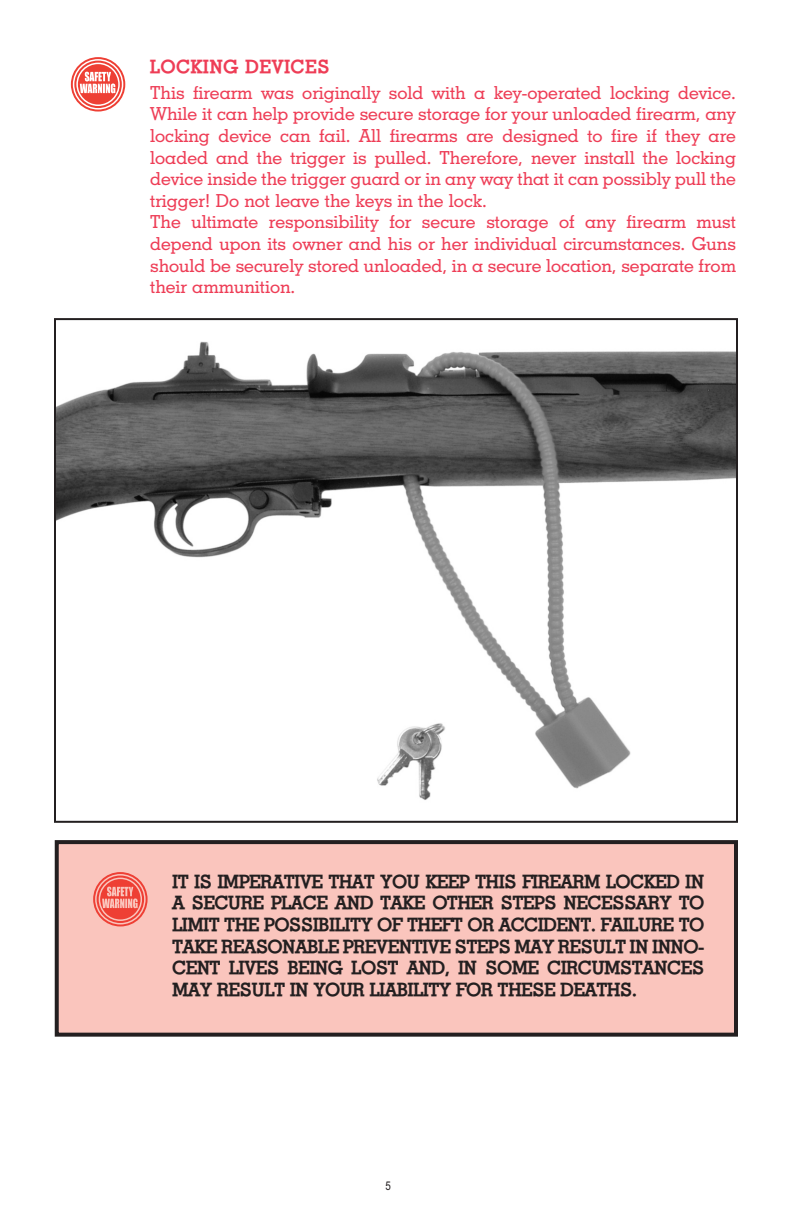
<style>
.page{position:relative;width:792px;height:1224px;background:#fff}
.page>*{position:absolute;margin:0;border:0;box-sizing:border-box;transform-origin:0 0}
.t1{font:500 18px/21.6px "Geometric Slab 703 BT";color:#ee3d56}
.t2{font:700 18px/21.6px "Geometric Slab 703 BT";color:#231f20;text-align:justify}
.t3{font:700 18px "Geometric Slab 703 BT";letter-spacing:.055em;color:#ee3d56}
.t4{font:12px "Arial Narrow";color:#231f20}
</style>
<div class="page">
<img style="left:57px;top:341px;width:678px;height:459px">
<div style="left:54px;top:318px;width:684px;height:505px;border:2px solid #231f20"></div>
<svg style="left:71px;top:57px;width:54px;height:55px"></svg>
<div style="left:57px;top:842px;width:679px;height:193px;background:#fac5bd"></div>
<div style="left:55px;top:840px;width:683px;height:197px;border:4px solid #231f20"></div>
<svg style="left:93px;top:872px;width:55px;height:54px"></svg>
<p class="t3" style="left:150px;top:60px;width:181px">LOCKING DEVICES</p>
<p class="t1" style="left:150px;top:83px;width:587px">This firearm was originally sold with a key-operated locking device.<br>While it can help provide secure storage for your unloaded firearm, any locking device can fail. All firearms are designed to fire if they are loaded and the trigger is pulled. Therefore, never install the locking device inside the trigger guard or in any way that it can possibly pull the trigger! Do not leave the keys in the lock.<br>The ultimate responsibility for secure storage of any firearm must depend upon its owner and his or her individual circumstances. Guns should be securely stored unloaded, in a secure location, separate from their ammunition.</p>
<p class="t2" style="left:173px;top:872px;width:533px">IT IS IMPERATIVE THAT YOU KEEP THIS FIREARM LOCKED IN A SECURE PLACE AND TAKE OTHER STEPS NECESSARY TO LIMIT THE POSSIBILITY OF THEFT OR ACCIDENT. FAILURE TO TAKE REASONABLE PREVENTIVE STEPS MAY RESULT IN INNO-CENT LIVES BEING LOST AND, IN SOME CIRCUMSTANCES MAY RESULT IN YOUR LIABILITY FOR THESE DEATHS.</p>
<p class="t4" style="left:386px;top:1178px;width:7px">5</p>
</div>
